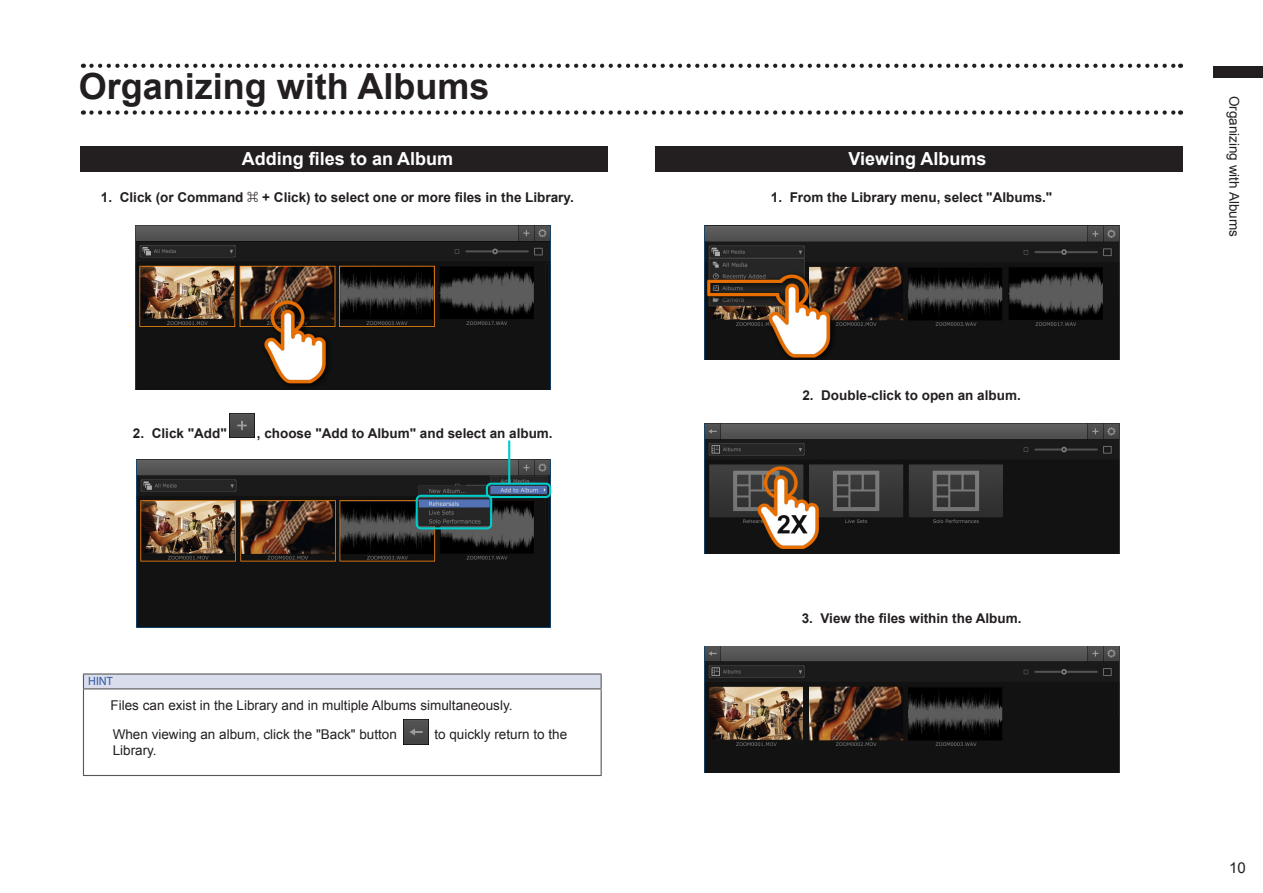
<style>
.page{position:relative;width:1263px;height:893px;background:#fff}
.page>*{position:absolute;margin:0;border:0;box-sizing:border-box;transform-origin:0 0}
.t1{font:700 36px "Arial";color:#231f20}
.節タイトル{font:700 18px "Arial";color:#fff}
.t2{font:15px "Arial";color:#231f20}
.Steps{font:700 13.5px "Arial";color:#231f20}
.t3{font:13.5px "Arial";color:#231f20}
.HINT-title{font:12px "Myriad Pro";color:#2d56a5}
.s1{font-family:"Koz Go Pr 6 N";font-weight:400;font-size:13.8px}
</style>
<div class="page">
<svg style="left:91px;top:64px;width:1090px;height:4px"></svg>
<svg style="left:91px;top:110px;width:1090px;height:5px"></svg>
<div style="left:81px;top:147px;width:527px;height:25px;background:#231f20"></div>
<div style="left:655px;top:147px;width:527px;height:25px;background:#231f20"></div>
<div style="left:1213px;top:66px;width:50px;height:12px;background:#231f20"></div>
<div style="left:83px;top:674px;width:518px;height:15px;background:#dadeec"></div>
<hr style="left:83px;top:673px;width:519px;height:2px;background:#57585a">
<svg style="left:83px;top:675px;width:1px;height:13px"></svg>
<svg style="left:601px;top:675px;width:1px;height:13px"></svg>
<hr style="left:83px;top:688px;width:519px;height:1px;background:#57585a">
<hr style="left:83px;top:689px;width:1px;height:86px;background:#57585a">
<hr style="left:601px;top:689px;width:1px;height:86px;background:#57585a">
<hr style="left:83px;top:775px;width:519px;height:1px;background:#57585a">
<img style="left:136px;top:459px;width:415px;height:168px">
<img style="left:135px;top:225px;width:415px;height:164px">
<img style="left:704px;top:226px;width:415px;height:133px">
<img style="left:704px;top:424px;width:415px;height:129px">
<img style="left:704px;top:646px;width:415px;height:126px">
<div style="left:486px;top:483px;width:65px;height:15px;border:2px solid #0cc;border-radius:4px"></div>
<div style="left:416px;top:495px;width:76px;height:34px;border:2px solid #0cc;border-radius:4px"></div>
<hr style="left:508px;top:441px;width:2px;height:43px;background:#0cc">
<img style="left:230px;top:413px;width:24px;height:25px">
<img style="left:404px;top:720px;width:25px;height:24px">
<p class="t1" style="left:79px;top:63px;width:412px">Organizing with Albums</p>
<p class="節タイトル" style="left:242px;top:147px;width:213px">Adding files to an Album</p>
<p class="節タイトル" style="left:848px;top:147px;width:140px">Viewing Albums</p>
<p class="Steps" style="left:101px;top:188px;width:474px">1. Click (or Command <span class="s1">⌘</span> + Click) to select one or more files in the Library.</p>
<p class="Steps" style="left:771px;top:188px;width:283px">1. From the Library menu, select "Albums."</p>
<p class="Steps" style="left:133px;top:424px;width:95px">2. Click "Add"</p>
<p class="Steps" style="left:257px;top:424px;width:297px">, choose "Add to Album" and select an album.</p>
<p class="HINT-title" style="left:88px;top:673px;width:26px">HINT</p>
<p class="t3" style="left:111px;top:697px;width:403px">Files can exist in the Library and in multiple Albums simultaneously.</p>
<p class="t3" style="left:113px;top:725px;width:286px">When viewing an album, click the "Back" button</p>
<p class="t3" style="left:434px;top:725px;width:134px">to quickly return to the</p>
<p class="t3" style="left:113px;top:741px;width:46px">Library.</p>
<p class="Steps" style="left:802px;top:387px;width:220px">2. Double-click to open an album.</p>
<p class="Steps" style="left:802px;top:609px;width:221px">3. View the files within the Album.</p>
<p class="t3" style="left:1243px;top:96px;width:143px;rotate:90deg">Organizing with Albums</p>
<p class="t2" style="left:1229px;top:858px;width:18px">10</p>
</div>
